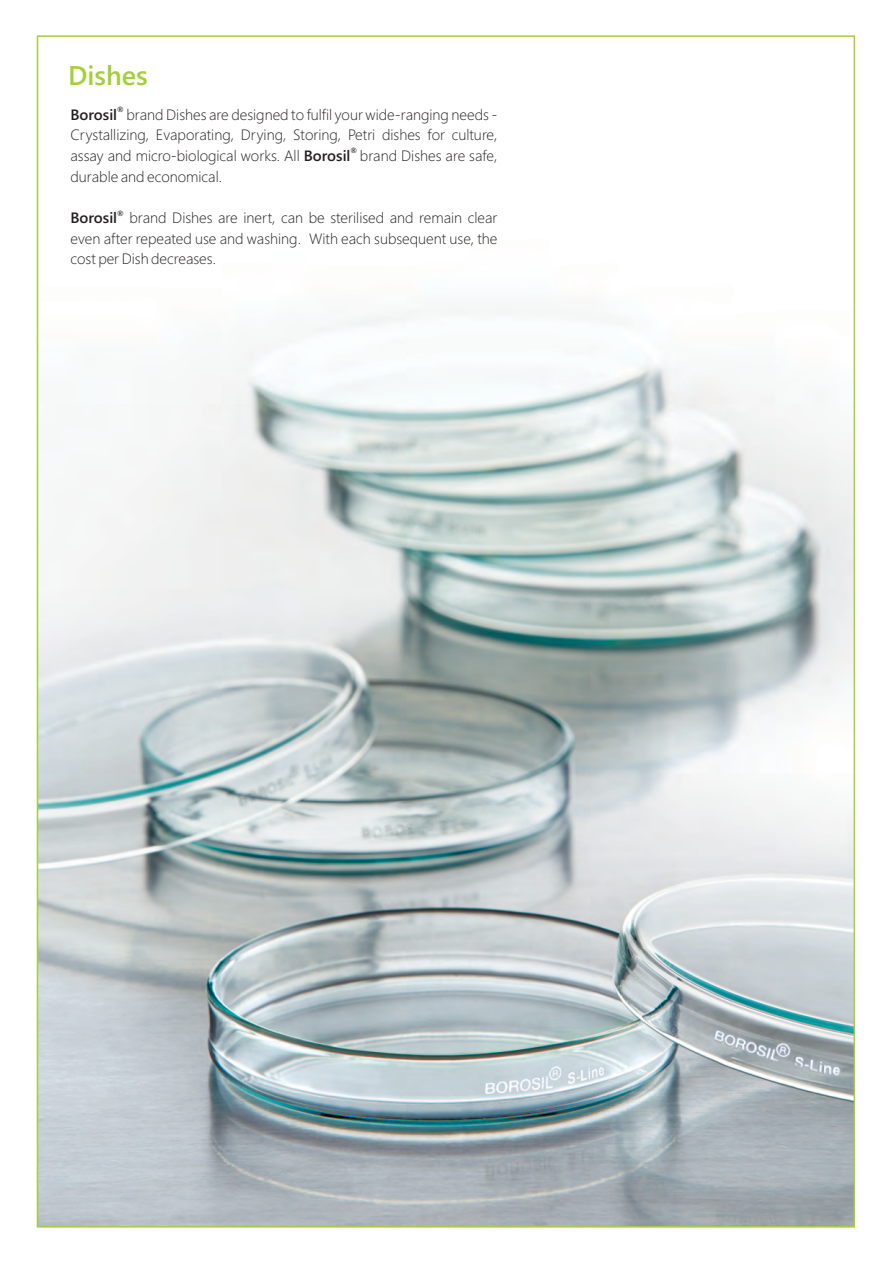
<style>
.page{position:relative;width:893px;height:1263px;background:#fff}
.page>*{position:absolute;margin:0;border:0;box-sizing:border-box;transform-origin:0 0}
.t1{font:600 27px "Segoe UI";color:#a6ce39}
.t2{font:300 15px/20.7px "Segoe UI";color:#231f20}
.t3{font:600 7.5px "Segoe UI";color:#231f20}
.s1{font-weight:600}
</style>
<div class="page">
<img style="left:40px;top:309px;width:812px;height:915px">
<h1 class="t1" style="left:68px;top:65px;width:81px">Dishes</h1>
<p class="t3" style="left:117px;top:107px;width:8px">®</p>
<p class="t2" style="left:71px;top:105px;width:428px"><span class="s1">Borosil</span> brand Dishes are designed to fulfil your wide-ranging needs -<br>Crystallizing, Evaporating, Drying, Storing, Petri dishes for culture,</p>
<p class="t3" style="left:350px;top:148px;width:8px">®</p>
<p class="t2" style="left:71px;top:147px;width:428px">assay and micro-biological works. All <span class="s1">Borosil</span> brand Dishes are safe, durable and economical.</p>
<p class="t3" style="left:117px;top:210px;width:8px">®</p>
<p class="t2" style="left:71px;top:209px;width:428px;text-align:justify"><span class="s1">Borosil</span> brand Dishes are inert, can be sterilised and remain clear even after repeated use and washing. With each subsequent use, the cost per Dish decreases.</p>
</div>
